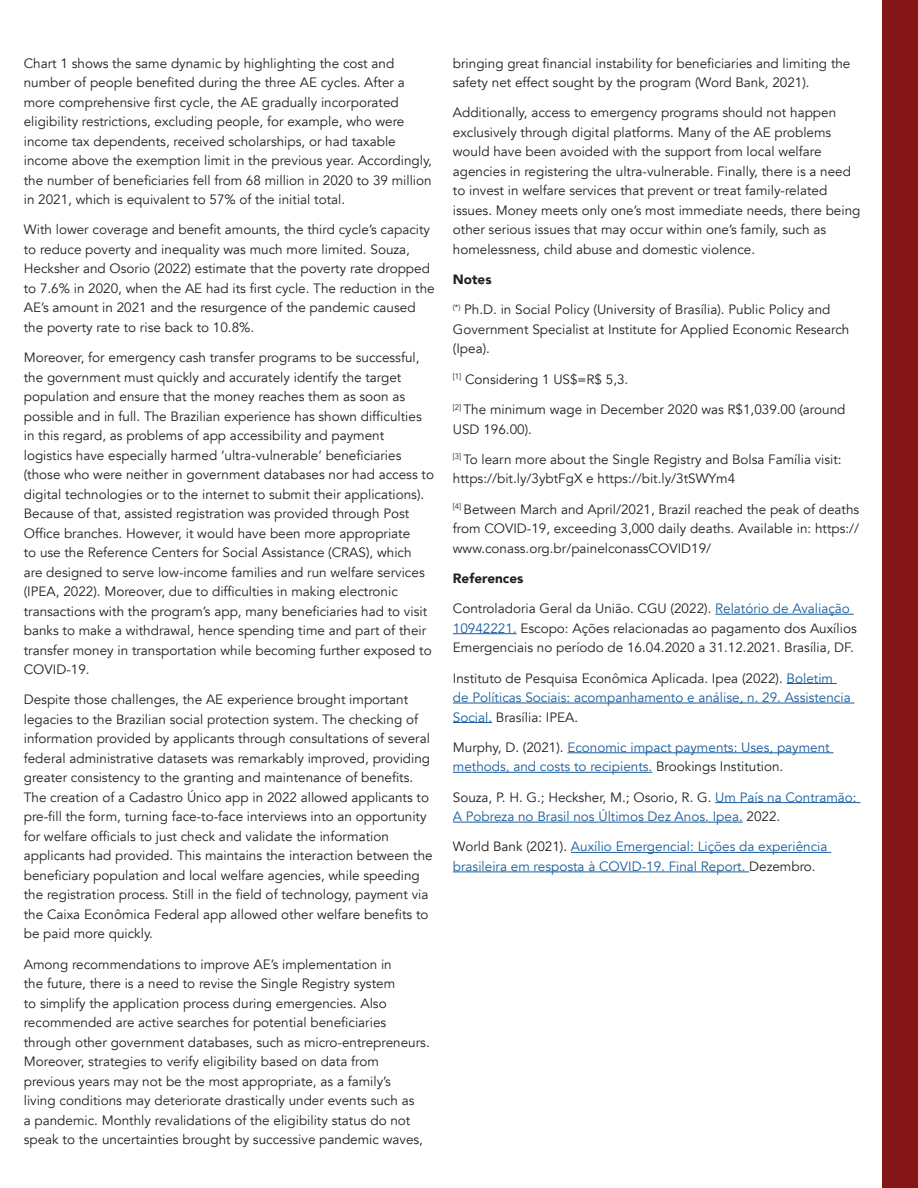
<style>
.page{position:relative;width:918px;height:1188px;background:#fff}
.page>*{position:absolute;margin:0;border:0;box-sizing:border-box;transform-origin:0 0}
.t1{font:13.5px/19.5px "Avenir";color:#231f20}
.t2{font:13.5px/19.5px "Avenir";color:#175d9e}
.t3{font:900 13.5px "Avenir";color:#231f20}
.s1{color:#175d9e}
.s2{color:#231f20}
</style>
<div class="page">
<img style="left:452px;top:0;width:466px;height:1188px">
<hr style="left:715px;top:614px;width:139px;height:1px;background:#175d9e">
<hr style="left:453px;top:633px;width:64px;height:1px;background:#175d9e">
<hr style="left:787px;top:683px;width:50px;height:1px;background:#175d9e">
<hr style="left:453px;top:703px;width:401px;height:1px;background:#175d9e">
<hr style="left:453px;top:722px;width:39px;height:1px;background:#175d9e">
<hr style="left:567px;top:752px;width:267px;height:1px;background:#175d9e">
<hr style="left:453px;top:772px;width:199px;height:1px;background:#175d9e">
<hr style="left:715px;top:802px;width:145px;height:1px;background:#175d9e">
<hr style="left:453px;top:822px;width:290px;height:1px;background:#175d9e">
<hr style="left:571px;top:852px;width:260px;height:1px;background:#175d9e">
<hr style="left:453px;top:872px;width:296px;height:1px;background:#175d9e">
<p class="t1" style="left:24px;top:53px;width:410px">Chart 1 shows the same dynamic by highlighting the cost and number of people benefited during the three AE cycles. After a more comprehensive first cycle, the AE gradually incorporated eligibility restrictions, excluding people, for example, who were income tax dependents, received scholarships, or had taxable income above the exemption limit in the previous year. Accordingly, the number of beneficiaries fell from 68 million in 2020 to 39 million in 2021, which is equivalent to 57% of the initial total.</p>
<p class="t1" style="left:24px;top:220px;width:413px">With lower coverage and benefit amounts, the third cycle’s capacity to reduce poverty and inequality was much more limited. Souza, Hecksher and Osorio (2022) estimate that the poverty rate dropped to 7.6% in 2020, when the AE had its first cycle. The reduction in the AE’s amount in 2021 and the resurgence of the pandemic caused the poverty rate to rise back to 10.8%.</p>
<p class="t1" style="left:24px;top:348px;width:412px">Moreover, for emergency cash transfer programs to be successful, the government must quickly and accurately identify the target population and ensure that the money reaches them as soon as possible and in full. The Brazilian experience has shown difficulties in this regard, as problems of app accessibility and payment logistics have especially harmed ‘ultra-vulnerable’ beneficiaries (those who were neither in government databases nor had access to digital technologies or to the internet to submit their applications).<br>Because of that, assisted registration was provided through Post Office branches. However, it would have been more appropriate<br>to use the Reference Centers for Social Assistance (CRAS), which<br>are designed to serve low-income families and run welfare services (IPEA, 2022). Moreover, due to difficulties in making electronic transactions with the program’s app, many beneficiaries had to visit banks to make a withdrawal, hence spending time and part of their transfer money in transportation while becoming further exposed to COVID-19.</p>
<p class="t1" style="left:24px;top:690px;width:410px">Despite those challenges, the AE experience brought important legacies to the Brazilian social protection system. The checking of information provided by applicants through consultations of several federal administrative datasets was remarkably improved, providing greater consistency to the granting and maintenance of benefits.<br>The creation of a Cadastro Único app in 2022 allowed applicants to pre-fill the form, turning face-to-face interviews into an opportunity for welfare officials to just check and validate the information applicants had provided. This maintains the interaction between the beneficiary population and local welfare agencies, while speeding the registration process. Still in the field of technology, payment via the Caixa Econômica Federal app allowed other welfare benefits to be paid more quickly.</p>
<p class="t1" style="left:24px;top:955px;width:407px">Among recommendations to improve AE’s implementation in<br>the future, there is a need to revise the Single Registry system<br>to simplify the application process during emergencies. Also recommended are active searches for potential beneficiaries through other government databases, such as micro-entrepreneurs.<br>Moreover, strategies to verify eligibility based on data from previous years may not be the most appropriate, as a family’s<br>living conditions may deteriorate drastically under events such as<br>a pandemic. Monthly revalidations of the eligibility status do not speak to the uncertainties brought by successive pandemic waves,</p>
<p class="t1" style="left:453px;top:53px;width:399px">bringing great financial instability for beneficiaries and limiting the safety net effect sought by the program (Word Bank, 2021).</p>
<p class="t1" style="left:453px;top:103px;width:409px">Additionally, access to emergency programs should not happen exclusively through digital platforms. Many of the AE problems would have been avoided with the support from local welfare agencies in registering the ultra-vulnerable. Finally, there is a need to invest in welfare services that prevent or treat family-related issues. Money meets only one’s most immediate needs, there being other serious issues that may occur within one’s family, such as homelessness, child abuse and domestic violence.</p>
<p class="t3" style="left:453px;top:268px;width:40px">Notes</p>
<p class="t1" style="left:453px;top:300px;width:398px"><sup>(*)</sup> Ph.D. in Social Policy (University of Brasília). Public Policy and<br>Government Specialist at Institute for Applied Economic Research (Ipea).</p>
<p class="t1" style="left:453px;top:370px;width:177px"><sup>[1]</sup> Considering 1 US$=R$ 5,3.</p>
<p class="t1" style="left:453px;top:400px;width:394px"><sup>[2]</sup> The minimum wage in December 2020 was R$1,039.00 (around<br>USD 196.00).</p>
<p class="t1" style="left:453px;top:450px;width:390px"><sup>[3]</sup> To learn more about the Single Registry and Bolsa Família visit: https://bit.ly/3ybtFgX e https://bit.ly/3tSWYm4</p>
<p class="t1" style="left:453px;top:499px;width:408px;text-align:justify"><sup>[4]</sup> Between March and April/2021, Brazil reached the peak of deaths from COVID-19, exceeding 3,000 daily deaths. Available in: https:// www.conass.org.br/painelconassCOVID19/</p>
<p class="t3" style="left:453px;top:567px;width:72px">References</p>
<p class="t1" style="left:453px;top:599px;width:405px">Controladoria Geral da União. CGU (2022). <span class="s1">Relatório de Avaliação<br>10942221.</span> Escopo: Ações relacionadas ao pagamento dos Auxílios<br>Emergenciais no período de 16.04.2020 a 31.12.2021. Brasília, DF.</p>
<p class="t2" style="left:453px;top:668px;width:399px"><span class="s2">Instituto de Pesquisa Econômica Aplicada. Ipea (2022).</span> Boletim de Políticas Sociais: acompanhamento e análise, n. 29. Assistencia<br>Social. <span class="s2">Brasília: IPEA.</span></p>
<p class="t2" style="left:453px;top:738px;width:378px"><span class="s2">Murphy, D. (2021).</span> Economic impact payments: Uses, payment methods, and costs to recipients. <span class="s2">Brookings Institution.</span></p>
<p class="t2" style="left:453px;top:787px;width:405px"><span class="s2">Souza, P. H. G.; Hecksher, M.; Osorio, R. G.</span> Um País na Contramão:<br>A Pobreza no Brasil nos Últimos Dez Anos. Ipea. <span class="s2">2022.</span></p>
<p class="t2" style="left:453px;top:837px;width:376px"><span class="s2">World Bank (2021).</span> Auxílio Emergencial: Lições da experiência brasileira em resposta à COVID-19. Final Report. <span class="s2">Dezembro.</span></p>
</div>
